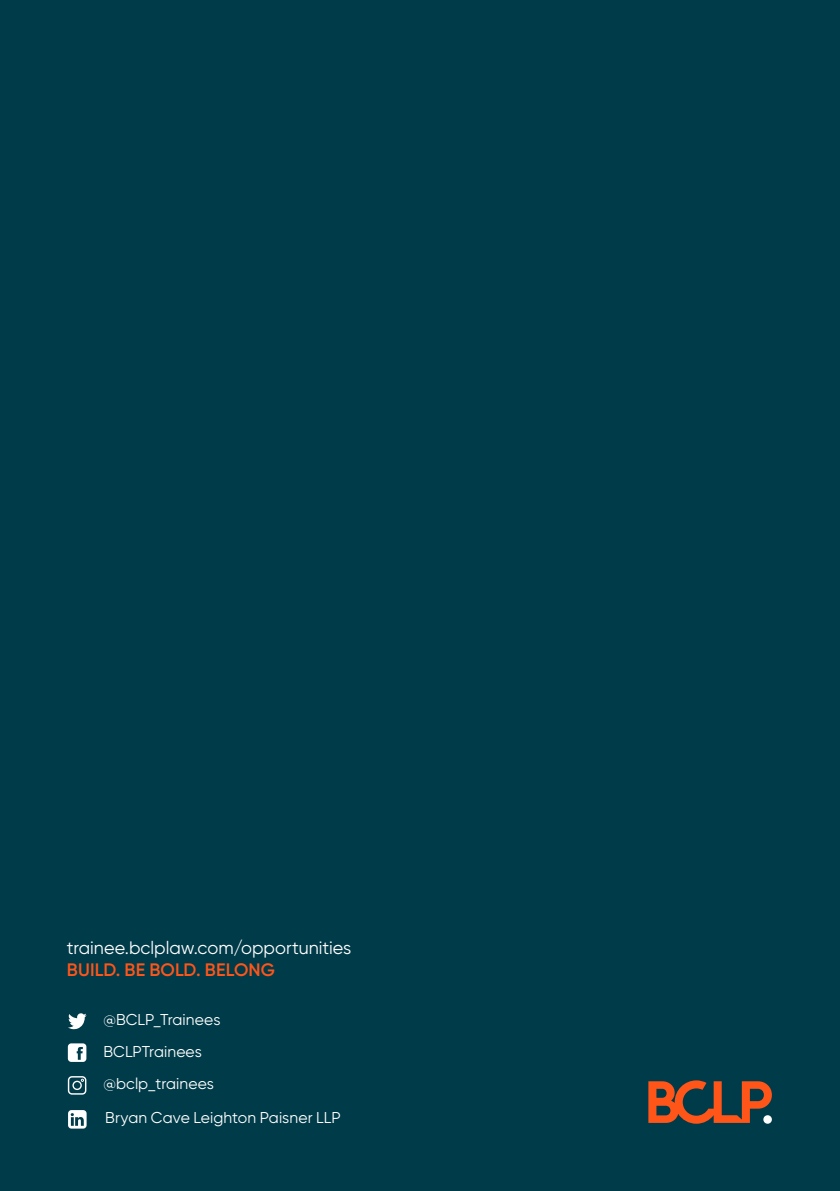
<style>
.page{position:relative;width:840px;height:1191px;background:#fff}
.page>*{position:absolute;margin:0;border:0;box-sizing:border-box;transform-origin:0 0}
.t1{font:18px "Gilroy";color:#fff}
.t2{font:600 18px "Gilroy";letter-spacing:.005em;color:#ff5519}
.t3{font:15.6px/32px "Gilroy";letter-spacing:.005em;color:#fff}
</style>
<div class="page">
<div style="left:0;top:0;width:839px;height:1191px;background:#003b49"></div>
<svg style="left:68px;top:1013px;width:19px;height:16px"></svg>
<svg style="left:68px;top:1043px;width:18px;height:19px"></svg>
<svg style="left:68px;top:1076px;width:18px;height:18px"></svg>
<svg style="left:68px;top:1110px;width:19px;height:18px"></svg>
<svg style="left:648px;top:1080px;width:123px;height:43px"></svg>
<p class="t1" style="left:67px;top:936px;width:286px">trainee.bclplaw.com/opportunities</p>
<p class="t2" style="left:67px;top:958px;width:209px">BUILD. BE BOLD. BELONG</p>
<p class="t3" style="left:103px;top:1003px;width:118px">@BCLP_Trainees<br>BCLPTrainees @bclp_trainees</p>
<p class="t3" style="left:105px;top:1101px;width:237px">Bryan Cave Leighton Paisner LLP</p>
</div>
